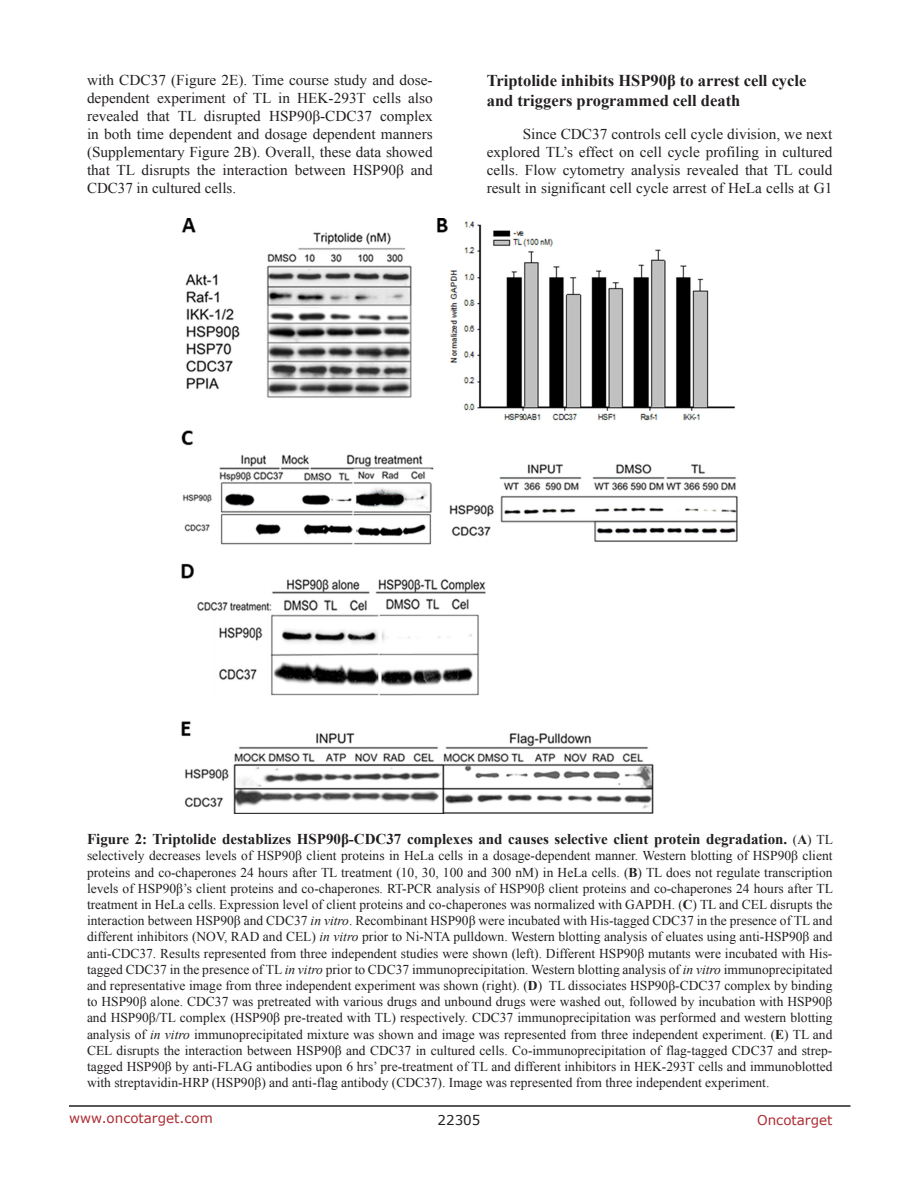
<style>
.page{position:relative;width:918px;height:1188px;background:#fff}
.page>*{position:absolute;margin:0;border:0;box-sizing:border-box;transform-origin:0 0}
.SubHeading_middle{font:700 16.5px/19.8px "Times New Roman";color:#231f20}
.BodyText{font:15px/18px "Times New Roman";color:#231f20;text-align:justify}
.FigureText{font:700 15px "Times New Roman";color:#231f20}
.FigureText-2{font:13.5px/16.2px "Times New Roman";color:#231f20;text-align:justify}
.t1{font:13.5px "Verdana";color:#ac2b31}
.t2{font:13.5px "Verdana";color:#231f20}
.s1{font-weight:400;font-size:13.5px}
.s2{font-size:13.5px}
.s3{font-weight:700}
.s4{font-style:italic}
</style>
<div class="page">
<hr style="left:69px;top:1105px;width:781px;height:2px;background:#231f20">
<img style="left:182px;top:218px;width:556px;height:596px">
<p class="BodyText" style="left:87px;top:71px;width:347px">with CDC37 (Figure 2E). Time course study and dose&shy;dependent experiment of TL in HEK-293T cells also revealed that TL disrupted HSP90β-CDC37 complex in both time dependent and dosage dependent manners (Supplementary Figure 2B). Overall, these data showed that TL disrupts the interaction between HSP90β and CDC37 in cultured cells.</p>
<p class="SubHeading_middle" style="left:487px;top:70px;width:321px">Triptolide inhibits HSP90β to arrest cell cycle and triggers programmed cell death</p>
<p class="BodyText" style="left:487px;top:125px;width:347px;text-indent:36px">Since CDC37 controls cell cycle division, we next explored TL’s effect on cell cycle profiling in cultured cells. Flow cytometry analysis revealed that TL could result in significant cell cycle arrest of HeLa cells at G1</p>
<p class="FigureText" style="left:87px;top:829px;width:748px">Figure 2: Triptolide destablizes HSP90β-CDC37 complexes and causes selective client protein degradation. <span class="s1">(</span><span class="s2">A</span><span class="s1">) TL</span></p>
<p class="FigureText-2" style="left:87px;top:848px;width:748px">selectively decreases levels of HSP90β client proteins in HeLa cells in a dosage-dependent manner. Western blotting of HSP90β client proteins and co-chaperones 24 hours after TL treatment (10, 30, 100 and 300 nM) in HeLa cells. (<span class="s3">B</span>) TL does not regulate transcription levels of HSP90β’s client proteins and co-chaperones. RT-PCR analysis of HSP90β client proteins and co-chaperones 24 hours after TL treatment in HeLa cells. Expression level of client proteins and co-chaperones was normalized with GAPDH. (<span class="s3">C</span>) TL and CEL disrupts the interaction between HSP90β and CDC37 <span class="s4">in vitro</span>. Recombinant HSP90β were incubated with His-tagged CDC37 in the presence of TL and different inhibitors (NOV, RAD and CEL) <span class="s4">in vitro</span> prior to Ni-NTA pulldown. Western blotting analysis of eluates using anti-HSP90β and anti-CDC37. Results represented from three independent studies were shown (left). Different HSP90β mutants were incubated with His&shy;tagged CDC37 in the presence of TL <span class="s4">in vitro</span> prior to CDC37 immunoprecipitation. Western blotting analysis of <span class="s4">in vitro</span> immunoprecipitated and representative image from three independent experiment was shown (right). (<span class="s3">D</span>) TL dissociates HSP90β-CDC37 complex by binding to HSP90β alone. CDC37 was pretreated with various drugs and unbound drugs were washed out, followed by incubation with HSP90β and HSP90β/TL complex (HSP90β pre-treated with TL) respectively. CDC37 immunoprecipitation was performed and western blotting analysis of <span class="s4">in vitro</span> immunoprecipitated mixture was shown and image was represented from three independent experiment. (<span class="s3">E</span>) TL and CEL disrupts the interaction between HSP90β and CDC37 in cultured cells. Co-immunoprecipitation of flag-tagged CDC37 and strep&shy;tagged HSP90β by anti-FLAG antibodies upon 6 hrs’ pre-treatment of TL and different inhibitors in HEK-293T cells and immunoblotted with streptavidin-HRP (HSP90β) and anti-flag antibody (CDC37). Image was represented from three independent experiment.</p>
<p class="t1" style="left:69px;top:1109px;width:145px">www.oncotarget.com</p>
<p class="t2" style="left:438px;top:1111px;width:44px">22305</p>
<p class="t1" style="left:757px;top:1111px;width:77px">Oncotarget</p>
</div>
